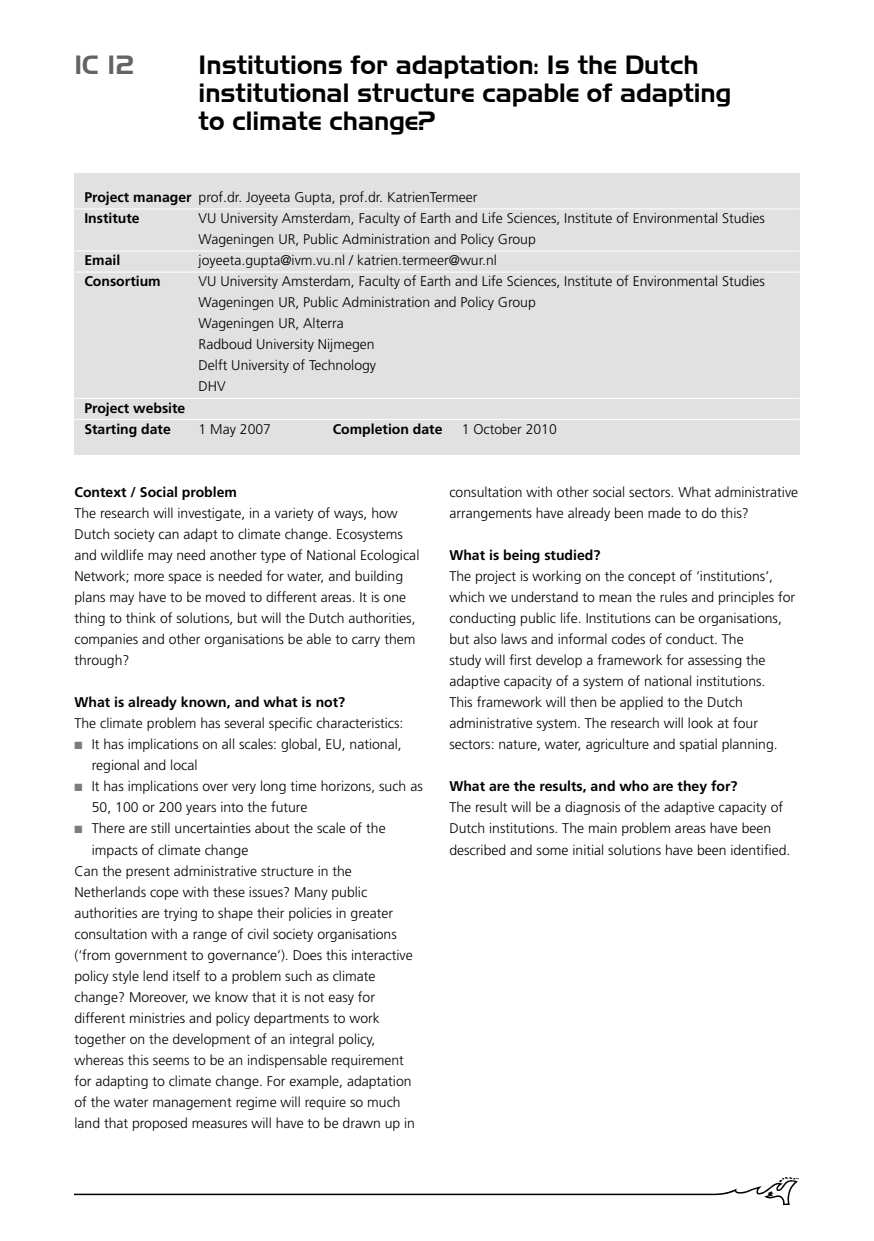
<style>
.page{position:relative;width:874px;height:1241px;background:#fff}
.page>*{position:absolute;margin:0;border:0;box-sizing:border-box;transform-origin:0 0}
.t1{font:26.25px/28px "Slicker";color:#000}
.t2{font:26.25px "Slicker";color:#636363}
.t3{font:300 14px/21px "Frutiger";color:#000}
.t4{font:700 14px/21px "Frutiger";color:#000}
.s1{font-weight:700}
.s2{color:#7c7c7c}
</style>
<div class="page">
<svg style="left:74px;top:1177px;width:724px;height:27px"></svg>
<div style="left:74px;top:173px;width:725px;height:281px;background:#e1e1e1"></div>
<hr style="left:74px;top:208px;width:725px;height:1px;background:#fff">
<hr style="left:74px;top:250px;width:725px;height:1px;background:#fff">
<hr style="left:74px;top:398px;width:725px;height:1px;background:#fff">
<hr style="left:74px;top:419px;width:725px;height:1px;background:#fff">
<hr style="left:74px;top:271px;width:725px;height:1px;background:#fff">
<h1 class="t2" style="left:74px;top:50px;width:62px">IC 12</h1>
<h1 class="t1" style="left:198px;top:51px;width:534px">Institutions for adaptation: Is the Dutch institutional structure capable of adapting to climate change?</h1>
<p class="t3" style="left:84px;top:187px;width:394px"><span class="s1">Project manager</span> prof.dr. Joyeeta Gupta, prof.dr. KatrienTermeer<br><span class="s1">Institute</span></p>
<p class="t3" style="left:198px;top:208px;width:567px">VU University Amsterdam, Faculty of Earth and Life Sciences, Institute of Environmental Studies<br>Wageningen UR, Public Administration and Policy Group</p>
<p class="t4" style="left:84px;top:250px;width:37px">Email</p>
<p class="t3" style="left:198px;top:250px;width:300px">joyeeta.gupta@ivm.vu.nl / katrien.termeer@wur.nl</p>
<p class="t4" style="left:84px;top:271px;width:78px">Consortium</p>
<p class="t3" style="left:198px;top:271px;width:567px">VU University Amsterdam, Faculty of Earth and Life Sciences, Institute of Environmental Studies Wageningen UR, Public Administration and Policy Group<br>Wageningen UR, Alterra<br>Radboud University Nijmegen<br>Delft University of Technology<br>DHV</p>
<p class="t4" style="left:84px;top:397px;width:102px">Project website<br>Starting date</p>
<p class="t3" style="left:198px;top:418px;width:74px">1 May 2007</p>
<p class="t4" style="left:332px;top:418px;width:111px">Completion date</p>
<p class="t3" style="left:461px;top:418px;width:96px">1 October 2010</p>
<p class="t4" style="left:74px;top:481px;width:164px">Context / Social problem</p>
<p class="t3" style="left:74px;top:502px;width:346px">The research will investigate, in a variety of ways, how Dutch society can adapt to climate change. Ecosystems and wildlife may need another type of National Ecological Network; more space is needed for water, and building plans may have to be moved to different areas. It is one thing to think of solutions, but will the Dutch authorities, companies and other organisations be able to carry them through?</p>
<p class="t4" style="left:74px;top:691px;width:272px">What is already known, and what is not?</p>
<p class="t3" style="left:74px;top:712px;width:330px">The climate problem has several specific characteristics:</p>
<p class="t3" style="left:92px;top:733px;width:311px;text-indent:-17px"><span class="s2">■</span> It has implications on all scales: global, EU, national, regional and local</p>
<p class="t3" style="left:92px;top:775px;width:332px;text-indent:-17px"><span class="s2">■</span> It has implications over very long time horizons, such as<br>50, 100 or 200 years into the future</p>
<p class="t3" style="left:74px;top:818px;width:312px"><span class="s2">■</span> There are still uncertainties about the scale of the</p>
<p class="t3" style="left:92px;top:839px;width:158px">impacts of climate change</p>
<p class="t3" style="left:74px;top:860px;width:279px">Can the present administrative structure in the</p>
<p class="t3" style="left:74px;top:881px;width:294px">Netherlands cope with these issues? Many public</p>
<p class="t3" style="left:74px;top:902px;width:320px">authorities are trying to shape their policies in greater</p>
<p class="t3" style="left:74px;top:923px;width:324px">consultation with a range of civil society organisations</p>
<p class="t3" style="left:74px;top:944px;width:339px">(‘from government to governance’). Does this interactive</p>
<p class="t3" style="left:74px;top:965px;width:302px">policy style lend itself to a problem such as climate</p>
<p class="t3" style="left:74px;top:986px;width:302px">change? Moreover, we know that it is not easy for</p>
<p class="t3" style="left:74px;top:1007px;width:307px">different ministries and policy departments to work</p>
<p class="t3" style="left:74px;top:1028px;width:302px">together on the development of an integral policy,</p>
<p class="t3" style="left:74px;top:1049px;width:331px">whereas this seems to be an indispensable requirement</p>
<p class="t3" style="left:74px;top:1070px;width:338px">for adapting to climate change. For example, adaptation</p>
<p class="t3" style="left:74px;top:1091px;width:327px">of the water management regime will require so much</p>
<p class="t3" style="left:74px;top:1112px;width:342px">land that proposed measures will have to be drawn up in</p>
<p class="t3" style="left:449px;top:481px;width:350px">consultation with other social sectors. What administrative arrangements have already been made to do this?</p>
<p class="t4" style="left:449px;top:544px;width:152px">What is being studied?</p>
<p class="t3" style="left:449px;top:565px;width:347px">The project is working on the concept of ‘institutions’, which we understand to mean the rules and principles for conducting public life. Institutions can be organisations, but also laws and informal codes of conduct. The<br>study will first develop a framework for assessing the adaptive capacity of a system of national institutions.<br>This framework will then be applied to the Dutch administrative system. The research will look at four sectors: nature, water, agriculture and spatial planning.</p>
<p class="t4" style="left:449px;top:775px;width:289px">What are the results, and who are they for?</p>
<p class="t3" style="left:449px;top:797px;width:342px">The result will be a diagnosis of the adaptive capacity of<br>Dutch institutions. The main problem areas have been described and some initial solutions have been identified.</p>
</div>
